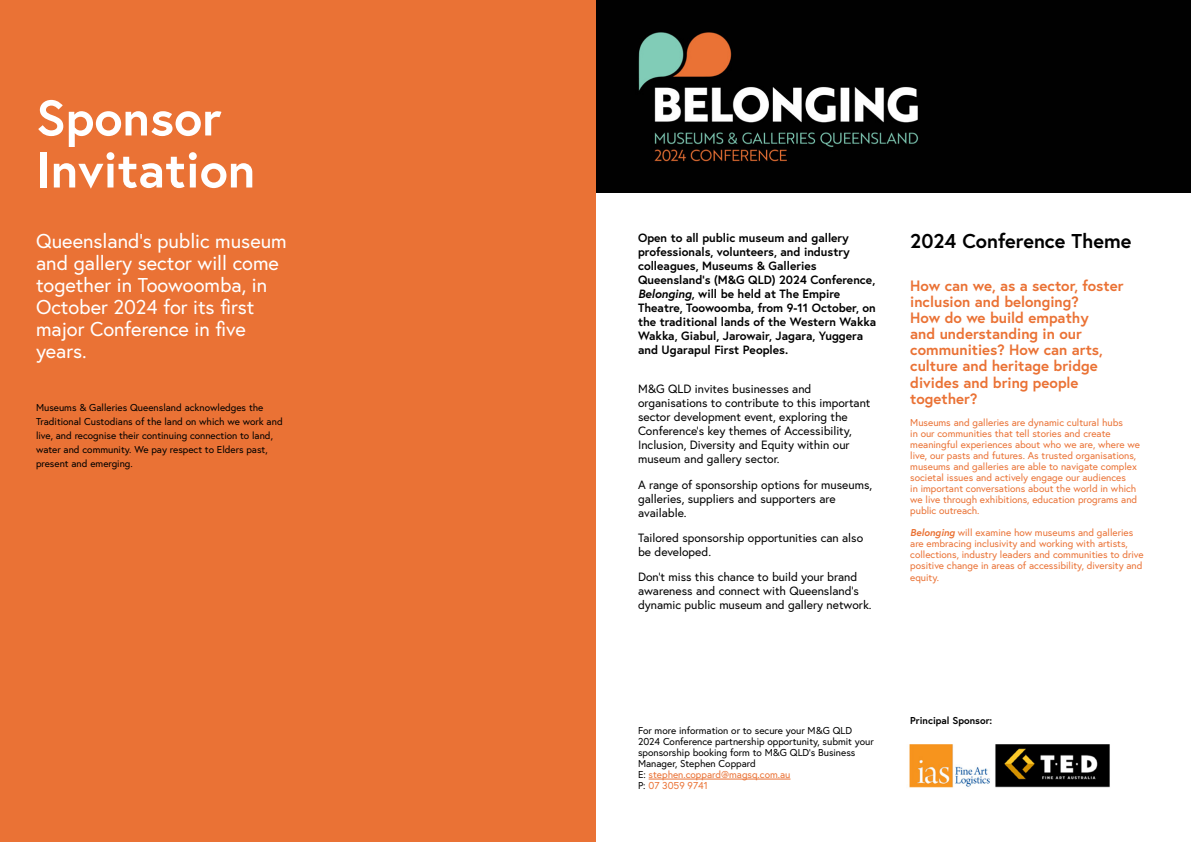
<style>
.page{position:relative;width:1191px;height:842px;background:#fff}
.page>*{position:absolute;margin:0;border:0;box-sizing:border-box;transform-origin:0 0}
.t1{font:700 50px/52px "Europa";color:#fff}
.t2{font:20px/22px "Europa";color:#fff}
.t3{font:700 20px "Europa";color:#000}
.t4{font:700 15px/16px "Europa";color:#ea7235}
.t5{font:12px/14px "Europa";color:#000}
.t6{font:700 12px/14px "Europa";color:#000}
.t7{font:10px/11px "Europa";color:#ea7235}
.t8{font:10px/11px "Europa";color:#000}
.t9{font:700 10px "Europa";color:#000}
.s1{font-style:italic}
.s2{font-weight:700;font-style:italic}
.s3{color:#ea7235}
</style>
<div class="page">
<img style="left:596px;top:0;width:595px;height:193px">
<hr style="left:648px;top:779px;width:142px;height:1px;background:#ea7235">
<img style="left:909px;top:744px;width:201px;height:44px">
<div style="left:0;top:0;width:595px;height:842px;background:#ea7235"></div>
<h1 class="t1" style="left:36px;top:91px;width:221px">Sponsor<br>Invitation</h1>
<h2 class="t2" style="left:36px;top:230px;width:252px">Queensland’s public museum and gallery sector will come together in Toowoomba, in<br>October 2024 for its first major Conference in five years.</h2>
<p class="t8" style="left:36px;top:400px;width:248px;line-height:14px">Museums &amp; Galleries Queensland acknowledges the Traditional Custodians of the land on which we work and live, and recognise their continuing connection to land, water and community. We pay respect to Elders past, present and emerging.</p>
<p class="t6" style="left:638px;top:230px;width:240px">Open to all public museum and gallery professionals, volunteers, and industry colleagues, Museums &amp; Galleries Queensland’s (M&amp;G QLD) 2024 Conference, <span class="s1">Belonging</span>, will be held at The Empire Theatre, Toowoomba, from 9-11 October, on the traditional lands of the Western Wakka Wakka, Giabul, Jarowair, Jagara, Yuggera and Ugarapul First Peoples.</p>
<p class="t5" style="left:638px;top:382px;width:234px">M&amp;G QLD invites businesses and organisations to contribute to this important sector development event, exploring the Conference’s key themes of Accessibility, Inclusion, Diversity and Equity within our museum and gallery sector.</p>
<p class="t5" style="left:638px;top:477px;width:236px">A range of sponsorship options for museums, galleries, suppliers and supporters are available.</p>
<p class="t5" style="left:638px;top:530px;width:227px">Tailored sponsorship opportunities can also be developed.</p>
<p class="t5" style="left:638px;top:570px;width:235px">Don’t miss this chance to build your brand awareness and connect with Queensland’s dynamic public museum and gallery network.</p>
<h2 class="t3" style="left:910px;top:227px;width:223px">2024 Conference Theme</h2>
<h3 class="t4" style="left:910px;top:278px;width:215px">How can we, as a sector, foster inclusion and belonging?<br>How do we build empathy<br>and understanding in our communities? How can arts, culture and heritage bridge divides and bring people together?</h3>
<p class="t7" style="left:910px;top:417px;width:231px">Museums and galleries are dynamic cultural hubs<br>in our communities that tell stories and create meaningful experiences about who we are, where we live, our pasts and futures. As trusted organisations, museums and galleries are able to navigate complex societal issues and actively engage our audiences<br>in important conversations about the world in which we live through exhibitions, education programs and public outreach.</p>
<p class="t7" style="left:910px;top:527px;width:235px"><span class="s2">Belonging</span> will examine how museums and galleries are embracing inclusivity and working with artists, collections, industry leaders and communities to drive positive change in areas of accessibility, diversity and</p>
<p class="t7" style="left:910px;top:572px;width:30px">equity.</p>
<p class="t8" style="left:638px;top:725px;width:237px">For more information or to secure your M&amp;G QLD 2024 Conference partnership opportunity, submit your sponsorship booking form to M&amp;G QLD’s Business Manager, Stephen Coppard<br>E: <span class="s3">stephen.coppard@magsq.com.au<br></span>P: <span class="s3">07 3059 9741</span></p>
<p class="t9" style="left:910px;top:714px;width:84px">Principal Sponsor:</p>
</div>
